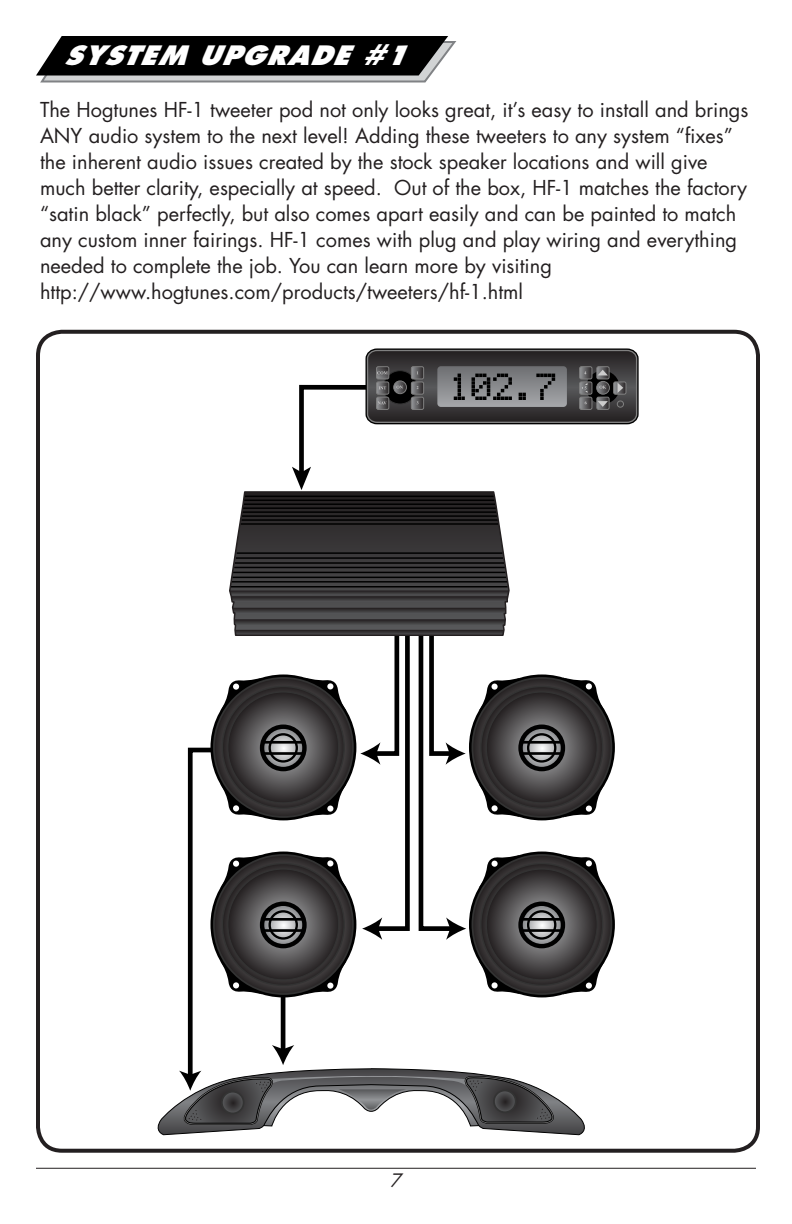
<style>
.page{position:relative;width:792px;height:1224px;background:#fff}
.page>*{position:absolute;margin:0;border:0;box-sizing:border-box;transform-origin:0 0}
.t1{font:italic 800 26px "Futura";letter-spacing:.05em;color:#fff}
.t2{font:20px/26px "Futura";color:#231f20}
.t3{font:italic 18px "Futura";color:#231f20}
</style>
<div class="page">
<hr style="left:36px;top:1168px;width:720px;height:1px;background:#231f20">
<svg style="left:36px;top:36px;width:421px;height:47px;background:#303030"></svg>
<div style="left:36px;top:330px;width:724px;height:823px;border:4px solid #231f20;border-radius:24px"></div>
<svg style="left:292px;top:348px;width:347px;height:142px"></svg>
<svg style="left:157px;top:637px;width:448px;height:498px"></svg>
<svg style="left:229px;top:491px;width:281px;height:146px;background:#3b3a3b"></svg>
<h1 class="t1" style="left:64px;top:38px;width:353px">SYSTEM UPGRADE #1</h1>
<p class="t2" style="left:40px;top:97px;width:710px">The Hogtunes HF-1 tweeter pod not only looks great, it’s easy to install and brings ANY audio system to the next level! Adding these tweeters to any system “fixes” the inherent audio issues created by the stock speaker locations and will give much better clarity, especially at speed. Out of the box, HF-1 matches the factory “satin black” perfectly, but also comes apart easily and can be painted to match any custom inner fairings. HF-1 comes with plug and play wiring and everything needed to complete the job. You can learn more by visiting http://www.hogtunes.com/products/tweeters/hf-1.html</p>
<p class="t3" style="left:390px;top:1169px;width:13px">7</p>
</div>
